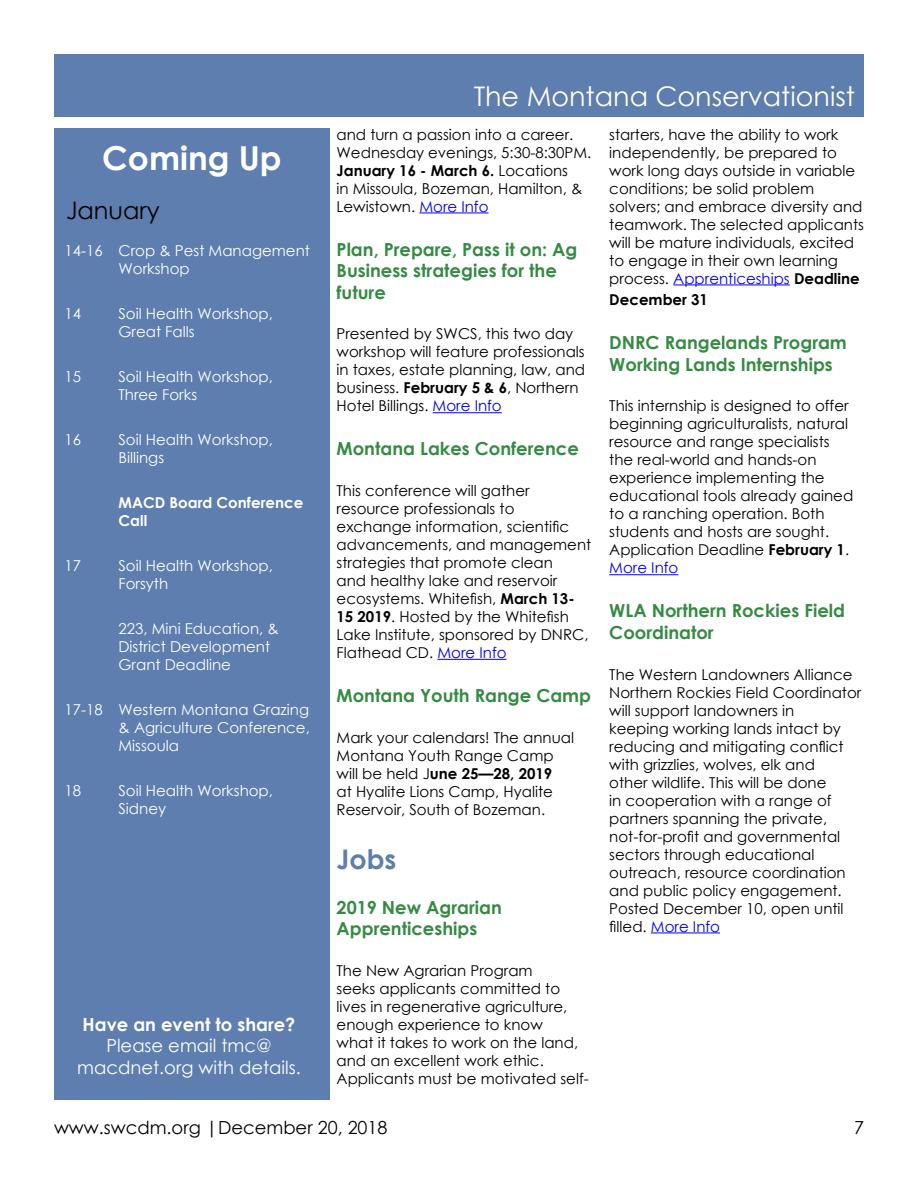
<style>
.page{position:relative;width:918px;height:1188px;background:#fff}
.page>*{position:absolute;margin:0;border:0;box-sizing:border-box;transform-origin:0 0}
.t1{font:700 33px "Century Gothic";color:#fff}
.t2{font:27px "Century Gothic";color:#fff}
.t3{font:700 27px "Century Gothic";color:#5d7eae}
.t4{font:24px "Century Gothic";color:#000}
.t5{font:700 18px/21.6px "Century Gothic";color:#368b44}
.t6{font:18px/21.6px "Century Gothic";color:#fff;text-align:center}
.t7{font:18px "Century Gothic";color:#000}
.t8{font:700 18px "Century Gothic";color:#fff}
.t9{font:15px/18px "Century Gothic";color:#000}
.t10{font:15px/18px "Century Gothic";color:#fff}
.t11{font:700 15px/18px "Century Gothic";color:#fff}
.t12{font:700 15px "Century Gothic";color:#000}
.s1{font-weight:700}
.s2{color:#00f}
</style>
<div class="page">
<div style="left:54px;top:54px;width:810px;height:63px;background:#5d7eae"></div>
<div style="left:54px;top:128px;width:276px;height:972px;background:#5d7eae"></div>
<hr style="left:419px;top:213px;width:69px;height:1px;background:#00f">
<hr style="left:433px;top:412px;width:69px;height:1px;background:#00f">
<hr style="left:437px;top:659px;width:70px;height:1px;background:#00f">
<hr style="left:673px;top:285px;width:117px;height:1px;background:#00f">
<hr style="left:609px;top:574px;width:69px;height:1px;background:#00f">
<hr style="left:651px;top:933px;width:69px;height:1px;background:#00f">
<h1 class="t1" style="left:102px;top:133px;width:181px">Coming Up</h1>
<h3 class="t4" style="left:66px;top:193px;width:95px">January</h3>
<p class="t10" style="left:118px;top:242px;width:193px;text-indent:-54px">14-16 Crop &amp; Pest Management<br>Workshop</p>
<p class="t10" style="left:64px;top:305px;width:18px">14</p>
<p class="t10" style="left:118px;top:305px;width:156px">Soil Health Workshop,<br>Great Falls</p>
<p class="t10" style="left:64px;top:368px;width:18px">15</p>
<p class="t10" style="left:118px;top:368px;width:156px">Soil Health Workshop,<br>Three Forks</p>
<p class="t10" style="left:64px;top:431px;width:18px">16</p>
<p class="t10" style="left:118px;top:431px;width:156px">Soil Health Workshop,<br>Billings</p>
<p class="t11" style="left:118px;top:493px;width:186px">MACD Board Conference<br>Call</p>
<p class="t10" style="left:64px;top:557px;width:18px">17</p>
<p class="t10" style="left:118px;top:557px;width:156px">Soil Health Workshop,<br>Forsyth</p>
<p class="t10" style="left:118px;top:620px;width:162px">223, Mini Education, &amp;<br>District Development<br>Grant Deadline</p>
<p class="t10" style="left:118px;top:701px;width:193px;text-align:justify;text-indent:-54px">17-18 Western Montana Grazing &amp; Agriculture Conference, Missoula</p>
<p class="t10" style="left:64px;top:782px;width:18px">18</p>
<p class="t10" style="left:118px;top:782px;width:156px">Soil Health Workshop,<br>Sidney</p>
<p class="t8" style="left:83px;top:1010px;width:214px">Have an event to share?</p>
<p class="t6" style="left:77px;top:1035px;width:225px">Please email tmc@ macdnet.org with details.</p>
<h2 class="t2" style="left:474px;top:77px;width:383px">The Montana Conservationist</h2>
<p class="t9" style="left:337px;top:125px;width:256px">and turn a passion into a career.<br>Wednesday evenings, 5:30-8:30PM.<br><span class="s1">January 16 - March 6.</span> Locations<br>in Missoula, Bozeman, Hamilton, &amp;<br>Lewistown. <span class="s2">More Info</span></p>
<p class="t5" style="left:337px;top:237px;width:242px">Plan, Prepare, Pass it on: Ag<br>Business strategies for the future</p>
<p class="t9" style="left:337px;top:325px;width:250px">Presented by SWCS, this two day workshop will feature professionals in taxes, estate planning, law, and business. <span class="s1">February 5 &amp; 6</span>, Northern<br>Hotel Billings. <span class="s2">More Info</span></p>
<p class="t5" style="left:337px;top:437px;width:244px">Montana Lakes Conference</p>
<p class="t9" style="left:337px;top:481px;width:256px">This conference will gather resource professionals to exchange information, scientific advancements, and management strategies that promote clean<br>and healthy lake and reservoir ecosystems. Whitefish, <span class="s1">March 13-<br>15 2019</span>. Hosted by the Whitefish<br>Lake Institute, sponsored by DNRC,<br>Flathead CD. <span class="s2">More Info</span></p>
<p class="t5" style="left:337px;top:684px;width:256px">Montana Youth Range Camp</p>
<p class="t9" style="left:337px;top:728px;width:239px">Mark your calendars! The annual<br>Montana Youth Range Camp will be held J<span class="s1">une 25—28, 2019<br></span>at Hyalite Lions Camp, Hyalite<br>Reservoir, South of Bozeman.</p>
<h2 class="t3" style="left:337px;top:839px;width:61px">Jobs</h2>
<p class="t5" style="left:337px;top:895px;width:167px">2019 New Agrarian<br>Apprenticeships</p>
<p class="t9" style="left:337px;top:961px;width:254px">The New Agrarian Program<br>seeks applicants committed to lives in regenerative agriculture, enough experience to know<br>what it takes to work on the land, and an excellent work ethic.<br>Applicants must be motivated self-</p>
<p class="t9" style="left:609px;top:125px;width:256px">starters, have the ability to work independently, be prepared to work long days outside in variable conditions; be solid problem solvers; and embrace diversity and teamwork. The selected applicants will be mature individuals, excited to engage in their own learning process. <span class="s2">Apprenticeships</span> <span class="s1">Deadline</span></p>
<p class="t12" style="left:609px;top:288px;width:100px">December 31</p>
<p class="t5" style="left:609px;top:331px;width:239px">DNRC Rangelands Program<br>Working Lands Internships</p>
<p class="t9" style="left:609px;top:397px;width:246px">This internship is designed to offer beginning agriculturalists, natural resource and range specialists the real-world and hands-on experience implementing the educational tools already gained to a ranching operation. Both students and hosts are sought.<br>Application Deadline <span class="s1">February 1</span>.<br><span class="s2">More Info</span></p>
<p class="t5" style="left:609px;top:599px;width:237px">WLA Northern Rockies Field<br>Coordinator</p>
<p class="t9" style="left:609px;top:665px;width:254px">The Western Landowners Alliance<br>Northern Rockies Field Coordinator will support landowners in<br>keeping working lands intact by reducing and mitigating conflict with grizzlies, wolves, elk and<br>other wildlife. This will be done<br>in cooperation with a range of partners spanning the private, not-for-profit and governmental sectors through educational outreach, resource coordination and public policy engagement.<br>Posted December 10, open until filled. <span class="s2">More Info</span></p>
<p class="t7" style="left:54px;top:1115px;width:335px">www.swcdm.org |December 20, 2018</p>
<p class="t7" style="left:854px;top:1115px;width:11px">7</p>
</div>
